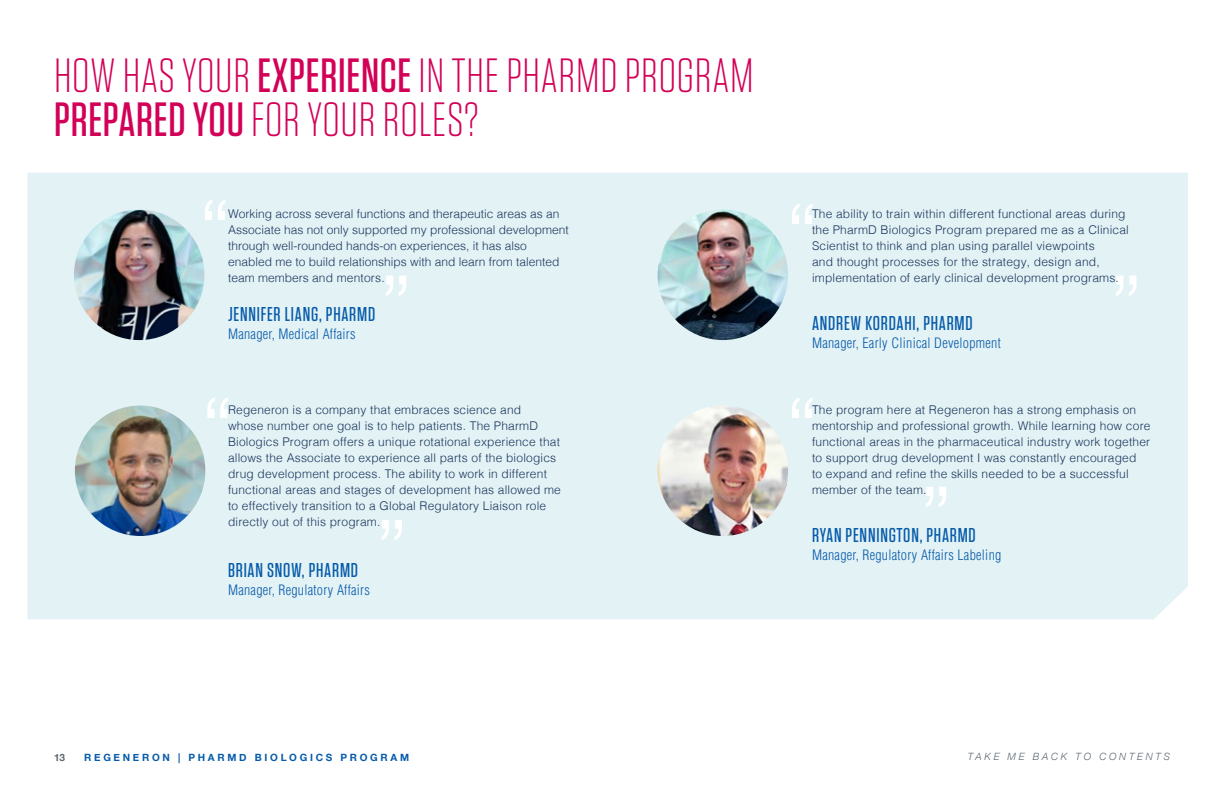
<style>
.page{position:relative;width:1224px;height:792px;background:#fff}
.page>*{position:absolute;margin:0;border:0;box-sizing:border-box;transform-origin:0 0}
.t1{font:300 48px/44px "Tungsten";letter-spacing:.015em;color:#d30057}
.t2{font:500 20px "Tungsten";letter-spacing:.04em;color:#065baa}
.t3{font:300 condensed 14px "Helvetica";letter-spacing:.02em;color:#065baa}
.t4{font:300 12px/16px "Helvetica";letter-spacing:.015em;color:#1b365d}
.t5{font:700 10px "Helvetica Neue";letter-spacing:.27em;color:#065baa}
.t6{font:italic 300 10px "Helvetica Neue";letter-spacing:.27em;color:#596670}
.t7{font:700 10px "Helvetica Neue";color:#596670}
.s1{font-weight:500}
</style>
<div class="page">
<div style="left:27px;top:173px;width:1161px;height:446px;background:#e3f2f5"></div>
<svg style="left:1116px;top:276px;width:20px;height:20px"></svg>
<img style="left:74px;top:210px;width:130px;height:130px;border-radius:65px">
<img style="left:75px;top:406px;width:130px;height:130px;border-radius:65px">
<img style="left:658px;top:210px;width:130px;height:130px;border-radius:65px">
<img style="left:658px;top:406px;width:130px;height:130px;border-radius:65px">
<svg style="left:205px;top:200px;width:20px;height:20px"></svg>
<svg style="left:207px;top:398px;width:21px;height:20px"></svg>
<svg style="left:792px;top:398px;width:20px;height:20px"></svg>
<svg style="left:792px;top:204px;width:20px;height:20px"></svg>
<svg style="left:386px;top:276px;width:20px;height:20px"></svg>
<svg style="left:382px;top:520px;width:20px;height:20px"></svg>
<svg style="left:926px;top:487px;width:20px;height:20px"></svg>
<h1 class="t1" style="left:54px;top:55px;width:701px">HOW HAS YOUR <span class="s1">EXPERIENCE</span> IN THE PHARMD PROGRAM<br><span class="s1">PREPARED YOU</span> FOR YOUR ROLES?</h1>
<p class="t4" style="left:228px;top:205px;width:342px">Working across several functions and therapeutic areas as an Associate has not only supported my professional development through well-rounded hands-on experiences, it has also enabled me to build relationships with and learn from talented team members and mentors.</p>
<h2 class="t2" style="left:228px;top:304px;width:149px">JENNIFER LIANG, PHARMD</h2>
<p class="t3" style="left:228px;top:325px;width:129px">Manager, Medical Affairs</p>
<p class="t4" style="left:228px;top:401px;width:334px">Regeneron is a company that embraces science and<br>whose number one goal is to help patients. The PharmD Biologics Program offers a unique rotational experience that allows the Associate to experience all parts of the biologics drug development process. The ability to work in different functional areas and stages of development has allowed me to effectively transition to a Global Regulatory Liaison role directly out of this program.</p>
<h2 class="t2" style="left:228px;top:560px;width:132px">BRIAN SNOW, PHARMD</h2>
<p class="t3" style="left:228px;top:581px;width:143px">Manager, Regulatory Affairs</p>
<p class="t4" style="left:812px;top:205px;width:318px">The ability to train within different functional areas during the PharmD Biologics Program prepared me as a Clinical Scientist to think and plan using parallel viewpoints<br>and thought processes for the strategy, design and, implementation of early clinical development programs.</p>
<h2 class="t2" style="left:812px;top:313px;width:162px">ANDREW KORDAHI, PHARMD</h2>
<p class="t3" style="left:812px;top:334px;width:190px">Manager, Early Clinical Development</p>
<p class="t4" style="left:812px;top:401px;width:340px">The program here at Regeneron has a strong emphasis on mentorship and professional growth. While learning how core functional areas in the pharmaceutical industry work together to support drug development I was constantly encouraged<br>to expand and refine the skills needed to be a successful member of the team.</p>
<h2 class="t2" style="left:812px;top:525px;width:165px">RYAN PENNINGTON, PHARMD</h2>
<p class="t3" style="left:812px;top:546px;width:191px">Manager, Regulatory Affairs Labeling</p>
<p class="t7" style="left:54px;top:749px;width:13px">13</p>
<p class="t5" style="left:84px;top:749px;width:326px">REGENERON | PHARMD BIOLOGICS PROGRAM</p>
<p class="t6" style="left:968px;top:749px;width:204px">TAKE ME BACK TO CONTENTS</p>
</div>
